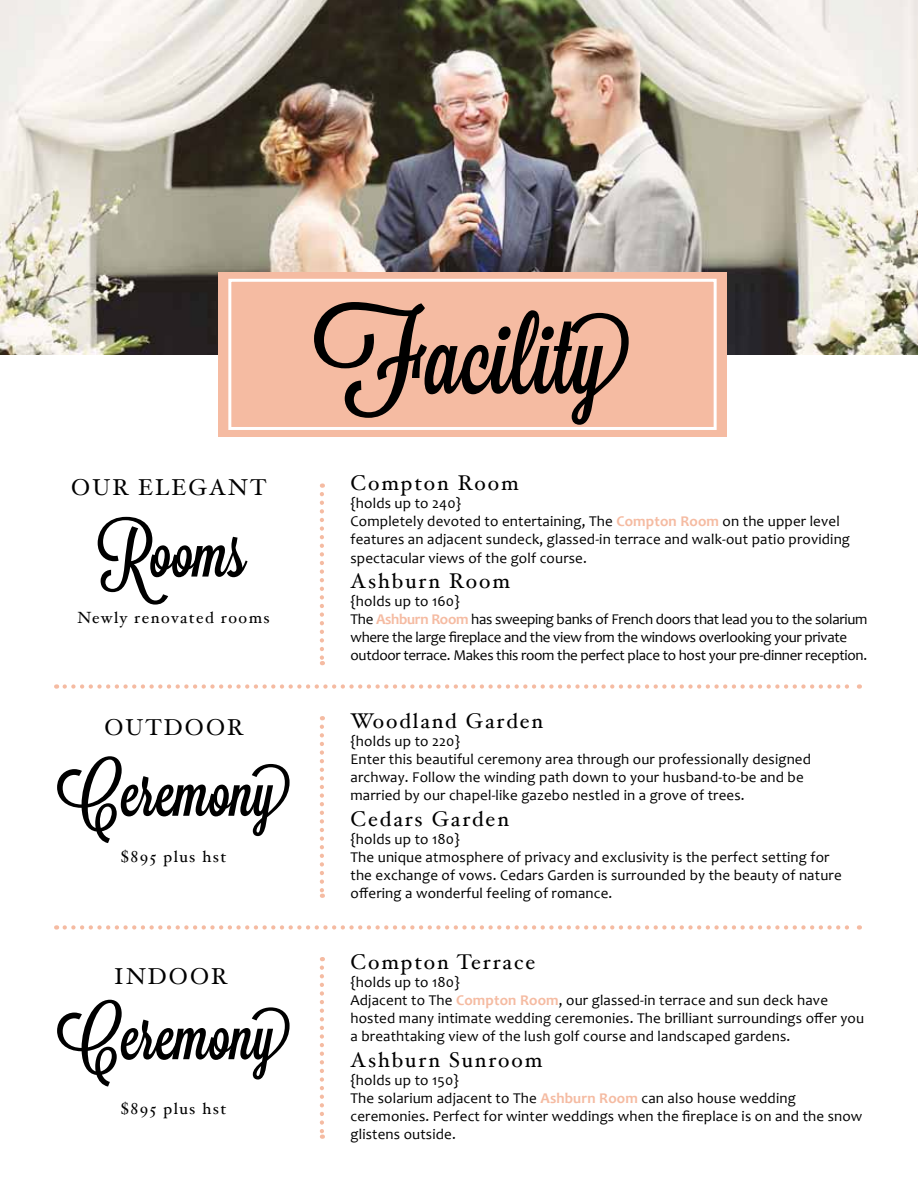
<style>
.page{position:relative;width:918px;height:1188px;background:#fff}
.page>*{position:absolute;margin:0;border:0;box-sizing:border-box;transform-origin:0 0}
.t1{font:103.65px "Lavanderia Sturdy";color:#000}
.t2{font:66.9px "Lavanderia Sturdy";color:#000}
.t3{font:22.95px "Hoefler Text";letter-spacing:.09em;color:#000}
.t4{font:21.3px "Hoefler Text";letter-spacing:.09em;color:#000}
.t5{font:16.2px "Hoefler Text";letter-spacing:.09em;color:#000}
.t6{font:15px/18.3px "Candara";letter-spacing:.01em;color:#000}
.t7{font:15px/18px "Candara";letter-spacing:-.02em;color:#000}
.s1{font-weight:700;color:#f5bba2}
</style>
<div class="page">
<img style="left:0;top:0;width:918px;height:354px">
<div style="left:218px;top:272px;width:509px;height:164px;background:#f5bba2"></div>
<div style="left:228px;top:279px;width:489px;height:151px;border:3px solid #fff"></div>
<svg style="left:320px;top:494px;width:4px;height:171px"></svg>
<svg style="left:65px;top:684px;width:795px;height:5px"></svg>
<svg style="left:65px;top:925px;width:795px;height:5px"></svg>
<svg style="left:320px;top:727px;width:4px;height:171px"></svg>
<svg style="left:320px;top:968px;width:4px;height:171px"></svg>
<h3 class="t3" style="left:71px;top:473px;width:197px">OUR ELEGANT</h3>
<h2 class="t2" style="left:98px;top:514px;width:149px">Rooms</h2>
<p class="t5" style="left:78px;top:608px;width:194px">Newly renovated rooms</p>
<h3 class="t3" style="left:104px;top:713px;width:141px">OUTDOOR</h3>
<h2 class="t2" style="left:56px;top:754px;width:237px">Ceremony</h2>
<p class="t5" style="left:121px;top:847px;width:107px">$895 plus hst</p>
<h3 class="t3" style="left:114px;top:963px;width:116px">INDOOR</h3>
<h2 class="t2" style="left:56px;top:997px;width:237px">Ceremony</h2>
<p class="t5" style="left:121px;top:1098px;width:107px">$895 plus hst</p>
<h1 class="t1" style="left:314px;top:297px;width:319px">Facility</h1>
<h3 class="t4" style="left:351px;top:470px;width:170px">Compton Room</h3>
<p class="t6" style="left:351px;top:494px;width:501px">{holds up to 240}<br>Completely devoted to entertaining, The <span class="s1">Compton Room</span> on the upper level features an adjacent sundeck, glassed-in terrace and walk-out patio providing spectacular views of the golf course.</p>
<h3 class="t4" style="left:351px;top:568px;width:161px">Ashburn Room</h3>
<p class="t7" style="left:351px;top:592px;width:519px">{holds up to 160}<br>The <span class="s1">Ashburn Room</span> has sweeping banks of French doors that lead you to the solarium where the large fireplace and the view from the windows overlooking your private outdoor terrace. Makes this room the perfect place to host your pre-dinner reception.</p>
<h3 class="t4" style="left:351px;top:708px;width:194px">Woodland Garden</h3>
<p class="t6" style="left:351px;top:731px;width:462px">{holds up to 220}<br>Enter this beautiful ceremony area through our professionally designed archway. Follow the winding path down to your husband-to-be and be married by our chapel-like gazebo nestled in a grove of trees.</p>
<h3 class="t4" style="left:351px;top:806px;width:160px">Cedars Garden</h3>
<p class="t6" style="left:351px;top:830px;width:493px">{holds up to 180}<br>The unique atmosphere of privacy and exclusivity is the perfect setting for the exchange of vows. Cedars Garden is surrounded by the beauty of nature offering a wonderful feeling of romance.</p>
<h3 class="t4" style="left:351px;top:949px;width:186px">Compton Terrace</h3>
<p class="t6" style="left:351px;top:972px;width:515px">{holds up to 180}<br>Adjacent to The <span class="s1">Compton Room</span>, our glassed-in terrace and sun deck have hosted many intimate wedding ceremonies. The brilliant surroundings offer you a breathtaking view of the lush golf course and landscaped gardens.</p>
<h3 class="t4" style="left:351px;top:1047px;width:194px">Ashburn Sunroom</h3>
<p class="t6" style="left:351px;top:1071px;width:513px">{holds up to 150}<br>The solarium adjacent to The <span class="s1">Ashburn Room</span> can also house wedding ceremonies. Perfect for winter weddings when the fireplace is on and the snow glistens outside.</p>
</div>
